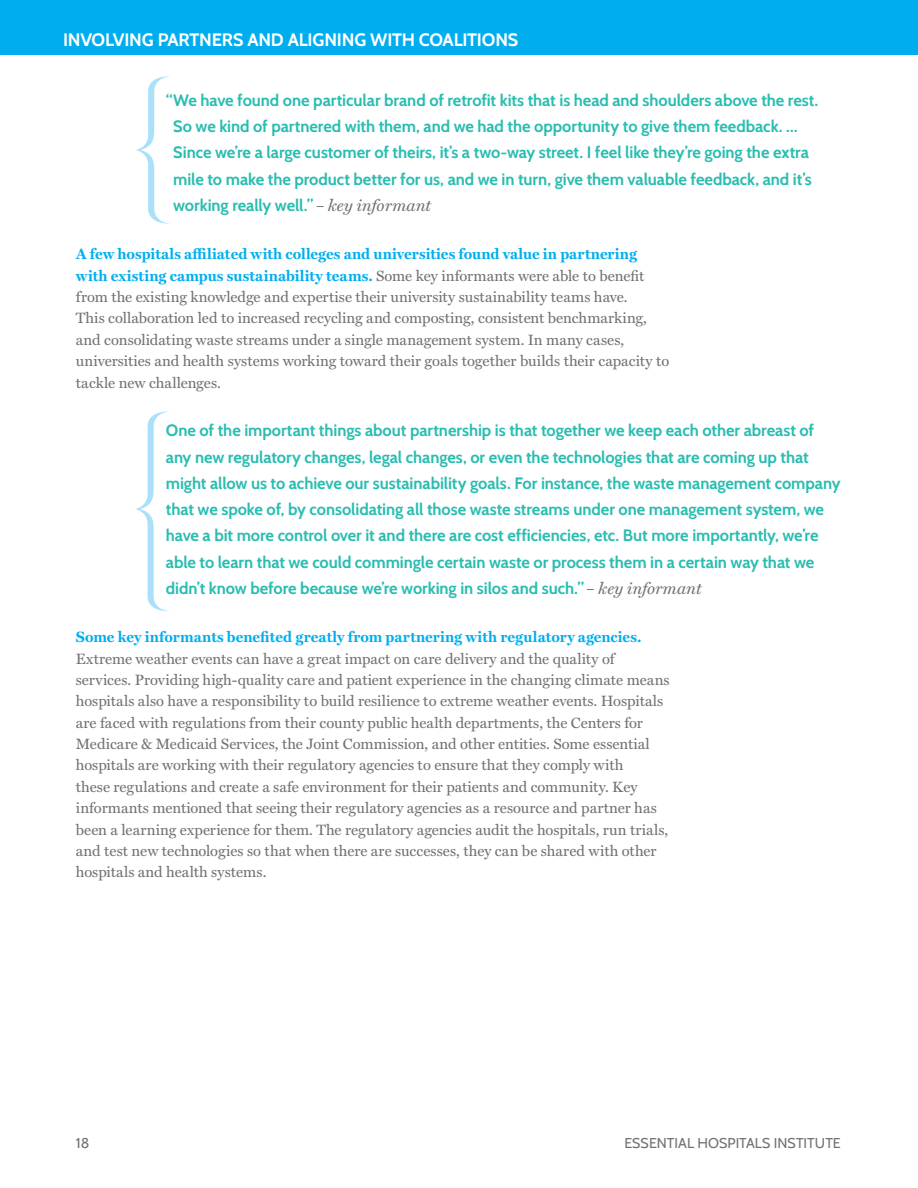
<style>
.page{position:relative;width:918px;height:1188px;background:#fff}
.page>*{position:absolute;margin:0;border:0;box-sizing:border-box;transform-origin:0 0}
.t1{font:700 18px "Cabin";letter-spacing:-.01em;color:#fff}
.t2{font:700 16.5px/26.2px "Cabin";letter-spacing:-.005em;color:#2abdb1}
.t3{font:15px/21.5px "Miller Text";color:#717074}
.t4{font:700 15px "Miller Text";letter-spacing:.005em;color:#00aeef}
.t5{font:14.25px "Cabin";letter-spacing:.005em;color:#717074}
.s1{font-family:"Miller Text";font-weight:400;font-style:italic;color:#717074}
.s2{font-weight:700;color:#00aeef}
</style>
<div class="page">
<div style="left:0;top:0;width:918px;height:55px;background:#00aeef"></div>
<svg style="left:136px;top:76px;width:34px;height:148px"></svg>
<svg style="left:135px;top:411px;width:34px;height:200px"></svg>
<p class="t1" style="left:63px;top:29px;width:457px">INVOLVING PARTNERS AND ALIGNING WITH COALITIONS</p>
<p class="t2" style="left:173px;top:87px;width:647px;text-indent:-7px">“We have found one particular brand of retrofit kits that is head and shoulders above the rest.<br>So we kind of partnered with them, and we had the opportunity to give them feedback. … Since we’re a large customer of theirs, it’s a two-way street. I feel like they’re going the extra mile to make the product better for us, and we in turn, give them valuable feedback, and it’s working really well.” <span class="s1">– key informant</span></p>
<p class="t3" style="left:76px;top:244px;width:595px"><span class="s2">A few hospitals affiliated with colleges and universities found value in partnering with existing campus sustainability teams.</span> Some key informants were able to benefit from the existing knowledge and expertise their university sustainability teams have.<br>This collaboration led to increased recycling and composting, consistent benchmarking, and consolidating waste streams under a single management system. In many cases, universities and health systems working toward their goals together builds their capacity to tackle new challenges.</p>
<p class="t2" style="left:166px;top:417px;width:676px">One of the important things about partnership is that together we keep each other abreast of any new regulatory changes, legal changes, or even the technologies that are coming up that might allow us to achieve our sustainability goals. For instance, the waste management company that we spoke of, by consolidating all those waste streams under one management system, we have a bit more control over it and there are cost efficiencies, etc. But more importantly, we’re able to learn that we could commingle certain waste or process them in a certain way that we didn’t know before because we’re working in silos and such.” <span class="s1">– key informant</span></p>
<p class="t4" style="left:76px;top:628px;width:567px">Some key informants benefited greatly from partnering with regulatory agencies.</p>
<p class="t3" style="left:76px;top:648px;width:595px">Extreme weather events can have a great impact on care delivery and the quality of services. Providing high-quality care and patient experience in the changing climate means hospitals also have a responsibility to build resilience to extreme weather events. Hospitals are faced with regulations from their county public health departments, the Centers for Medicare &amp; Medicaid Services, the Joint Commission, and other entities. Some essential hospitals are working with their regulatory agencies to ensure that they comply with<br>these regulations and create a safe environment for their patients and community. Key informants mentioned that seeing their regulatory agencies as a resource and partner has been a learning experience for them. The regulatory agencies audit the hospitals, run trials, and test new technologies so that when there are successes, they can be shared with other hospitals and health systems.</p>
<p class="t5" style="left:76px;top:1134px;width:15px">18</p>
<p class="t5" style="left:624px;top:1134px;width:218px">ESSENTIAL HOSPITALS INSTITUTE</p>
</div>
